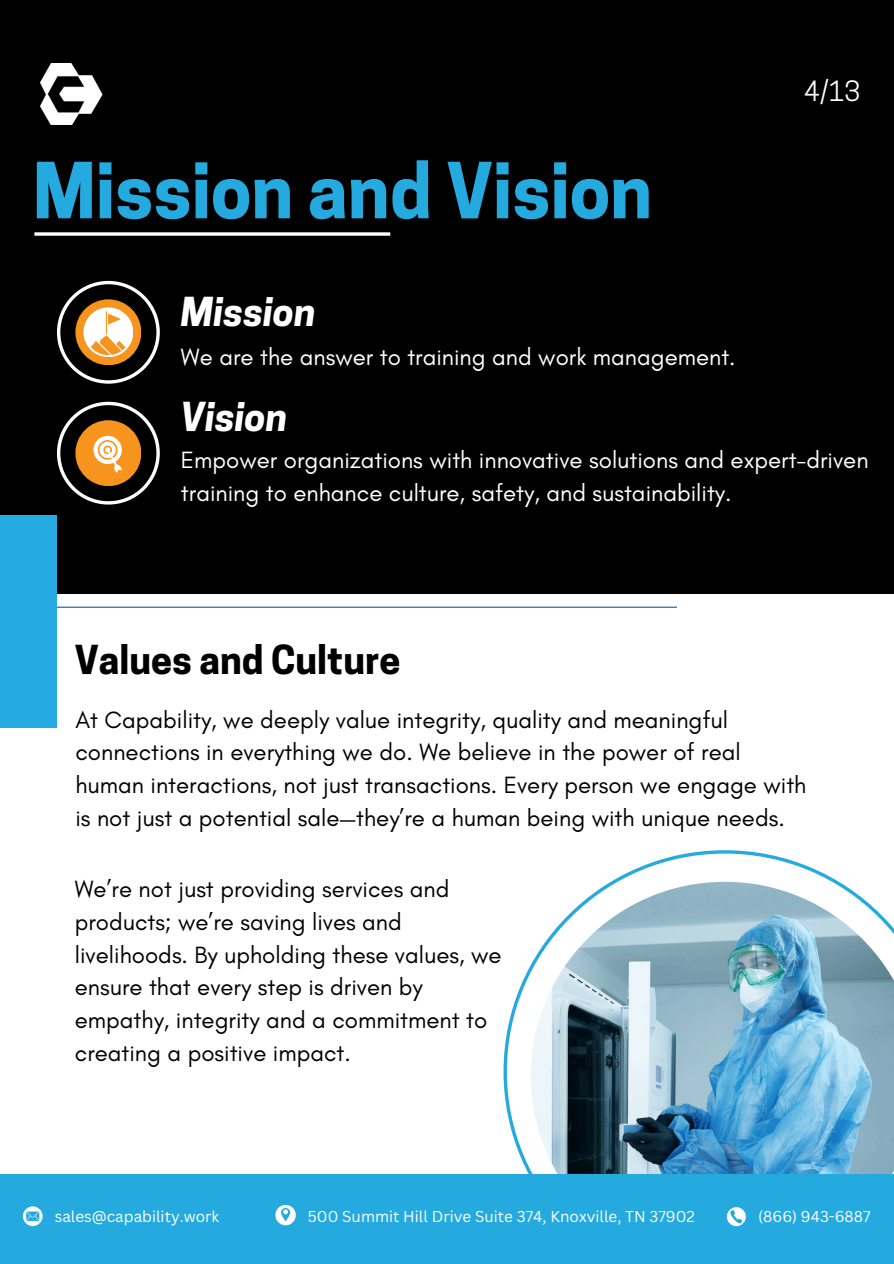
<style>
.page{position:relative;width:894px;height:1264px;background:#fff}
.page>*{position:absolute;margin:0;border:0;box-sizing:border-box;transform-origin:0 0}
.t1{font:700 72.45px "Cooper Hewitt";color:#25aae0}
.t2{font:700 37.5px "Cooper Hewitt";color:#000}
.t3{font:italic 700 37.5px "Cooper Hewitt";color:#fff}
.t4{font:26.25px "Cooper Hewitt";color:#fff}
.t5{font:24px/32.7px "Glacial Indifference";color:#000}
.t6{font:24px/32.7px "Glacial Indifference";color:#fff}
.t7{font:15.3px "Canva Sans";color:#fff}
</style>
<div class="page">
<div style="left:0;top:0;width:893px;height:593px;background:#000"></div>
<svg style="left:57px;top:402px;width:102px;height:102px"></svg>
<svg style="left:34px;top:232px;width:356px;height:4px"></svg>
<hr style="left:0;top:606px;width:676px;height:1px;background:#0061a9">
<div style="left:0;top:515px;width:57px;height:212px;background:#25aae1"></div>
<img style="left:40px;top:64px;width:63px;height:61px">
<svg style="left:503px;top:850px;width:335px;height:324px"></svg>
<img style="left:530px;top:881px;width:363px;height:293px">
<div style="left:0;top:1174px;width:893px;height:89px;background:#25aae0"></div>
<svg style="left:23px;top:1206px;width:20px;height:19px"></svg>
<svg style="left:726px;top:1207px;width:19px;height:19px"></svg>
<svg style="left:275px;top:1204px;width:20px;height:21px"></svg>
<svg style="left:57px;top:281px;width:102px;height:102px"></svg>
<p class="t1" style="left:33px;top:164px;width:620px">Mission and Vision</p>
<p class="t3" style="left:181px;top:298px;width:136px">Mission</p>
<p class="t6" style="left:181px;top:340px;width:556px">We are the answer to training and work management.</p>
<p class="t3" style="left:181px;top:402px;width:108px">Vision</p>
<h4 class="t4" style="left:804px;top:81px;width:57px">4/13</h4>
<h3 class="t6" style="left:181px;top:443px;width:689px">Empower organizations with innovative solutions and expert-driven training to enhance culture, safety, and sustainability.</h3>
<h2 class="t2" style="left:75px;top:646px;width:327px">Values and Culture</h2>
<h4 class="t5" style="left:75px;top:703px;width:732px">At Capability, we deeply value integrity, quality and meaningful connections in everything we do. We believe in the power of real human interactions, not just transactions. Every person we engage with is not just a potential sale—they’re a human being with unique needs.</h4>
<h2 class="t5" style="left:75px;top:872px;width:428px">We’re not just providing services and products; we’re saving lives and livelihoods. By upholding these values, we ensure that every step is driven by empathy, integrity and a commitment to creating a positive impact.</h2>
<h4 class="t7" style="left:55px;top:1205px;width:166px">sales@capability.work</h4>
<p class="t7" style="left:308px;top:1205px;width:388px">500 Summit Hill Drive Suite 374, Knoxville, TN 37902</p>
<h2 class="t7" style="left:758px;top:1205px;width:114px">(866) 943-6887</h2>
</div>
